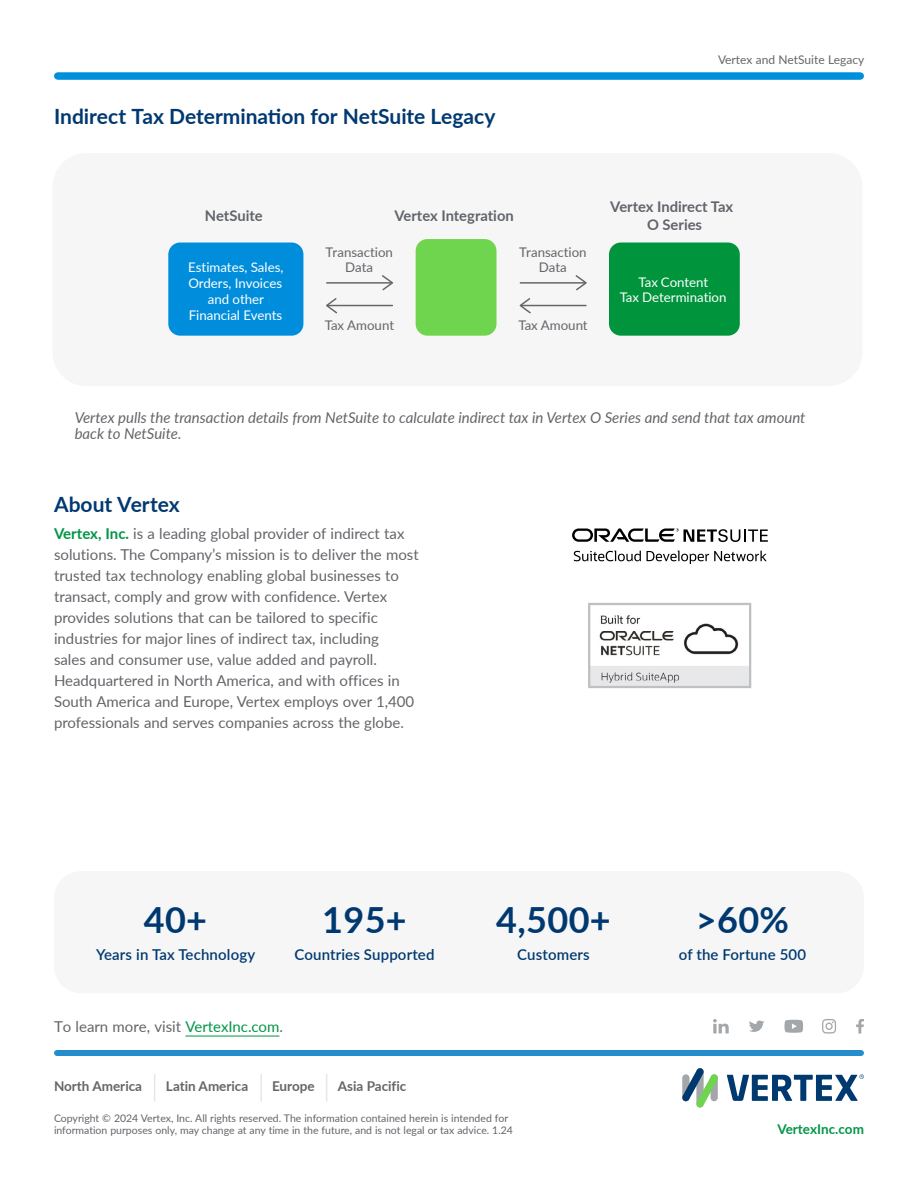
<style>
.page{position:relative;width:918px;height:1188px;background:#fff}
.page>*{position:absolute;margin:0;border:0;box-sizing:border-box;transform-origin:0 0}
.t1{font:700 36px "Lato";letter-spacing:.01em;color:#003970}
.t2{font:700 21px "Lato";color:#003970}
.t3{font:15px/21px "Lato";color:#636569}
.t4{font:italic 15px/16.5px "Lato";color:#636569}
.t5{font:600 15px "Lato";letter-spacing:.01em;color:#003970}
.t6{font:700 14.7px/17.7px "Lato";color:#61646a;text-align:center}
.t7{font:700 13.5px "Lato";color:#636569}
.t8{font:700 13.5px "Lato";color:#009548}
.t9{font:13.35px/15.9px "Lato";color:#fff;text-align:center}
.t10{font:13.35px/14.7px "Lato";color:#636569;text-align:center}
.t11{font:12px "Lato";color:#636569}
.t12{font:10.5px/12.6px "Lato";color:#636569}
.s1{font-weight:700;color:#009548}
.s2{color:#009548}
</style>
<div class="page">
<svg style="left:154px;top:1074px;width:1px;height:27px"></svg>
<hr style="left:260px;top:1074px;width:2px;height:27px;background:#bdc1c4">
<svg style="left:326px;top:1074px;width:1px;height:27px"></svg>
<div style="left:57px;top:1050px;width:804px;height:6px;background:#248dcc"></div>
<hr style="left:185px;top:1036px;width:94px;height:1px;background:#009548">
<svg style="left:856px;top:1019px;width:8px;height:15px"></svg>
<svg style="left:749px;top:1020px;width:15px;height:12px"></svg>
<svg style="left:784px;top:1020px;width:19px;height:13px"></svg>
<svg style="left:713px;top:1019px;width:16px;height:14px"></svg>
<svg style="left:822px;top:1019px;width:14px;height:15px"></svg>
<div style="left:58px;top:72px;width:802px;height:8px;background:#008fdb"></div>
<div style="left:54px;top:871px;width:810px;height:122px;background:#f6f6f6;border-radius:27px"></div>
<svg style="left:682px;top:1068px;width:36px;height:40px"></svg>
<svg style="left:727px;top:1074px;width:137px;height:27px"></svg>
<div style="left:52px;top:153px;width:810px;height:233px;background:#f6f6f6;border-radius:34px"></div>
<div style="left:168px;top:243px;width:135px;height:93px;background:#008edc;border-radius:12px"></div>
<div style="left:609px;top:243px;width:131px;height:93px;background:#00943c;border-radius:12px"></div>
<div style="left:416px;top:239px;width:80px;height:97px;background:#6fd44e;border-radius:12px"></div>
<hr style="left:327px;top:305px;width:65px;height:1px;background:#636569">
<svg style="left:326px;top:298px;width:13px;height:16px"></svg>
<hr style="left:327px;top:282px;width:65px;height:2px;background:#636569">
<svg style="left:381px;top:275px;width:12px;height:16px"></svg>
<hr style="left:521px;top:305px;width:65px;height:1px;background:#636569">
<svg style="left:519px;top:298px;width:13px;height:16px"></svg>
<hr style="left:520px;top:282px;width:65px;height:2px;background:#636569">
<svg style="left:574px;top:275px;width:13px;height:16px"></svg>
<svg style="left:572px;top:528px;width:196px;height:14px"></svg>
<svg style="left:574px;top:551px;width:67px;height:10px"></svg>
<svg style="left:647px;top:551px;width:120px;height:13px"></svg>
<img style="left:591px;top:615px;width:157px;height:70px">
<div style="left:588px;top:603px;width:163px;height:85px;border:2px solid #bec1c3"></div>
<h2 class="t2" style="left:54px;top:101px;width:443px">Indirect Tax Determination for NetSuite Legacy</h2>
<p class="t11" style="left:718px;top:51px;width:148px">Vertex and NetSuite Legacy</p>
<p class="t6" style="left:205px;top:206px;width:59px">NetSuite</p>
<p class="t6" style="left:394px;top:206px;width:121px">Vertex Integration</p>
<p class="t10" style="left:326px;top:244px;width:69px">Transaction<br>Data</p>
<p class="t10" style="left:519px;top:244px;width:69px">Transaction<br>Data</p>
<p class="t9" style="left:188px;top:259px;width:97px">Estimates, Sales,<br>Orders, Invoices and other<br>Financial Events</p>
<p class="t10" style="left:325px;top:317px;width:71px">Tax Amount</p>
<p class="t10" style="left:518px;top:317px;width:71px">Tax Amount</p>
<p class="t6" style="left:610px;top:197px;width:125px">Vertex Indirect Tax<br>O Series</p>
<p class="t9" style="left:620px;top:274px;width:108px;line-height:14.7px">Tax Content<br>Tax Determination</p>
<p class="t4" style="left:75px;top:409px;width:732px">Vertex pulls the transaction details from NetSuite to calculate indirect tax in Vertex O Series and send that tax amount back to NetSuite.</p>
<h2 class="t2" style="left:54px;top:489px;width:127px">About Vertex</h2>
<p class="t3" style="left:54px;top:522px;width:366px"><span class="s1">Vertex, Inc.</span> is a leading global provider of indirect tax solutions. The Company’s mission is to deliver the most trusted tax technology enabling global businesses to transact, comply and grow with confidence. Vertex provides solutions that can be tailored to specific industries for major lines of indirect tax, including<br>sales and consumer use, value added and payroll.<br>Headquartered in North America, and with offices in South America and Europe, Vertex employs over 1,400 professionals and serves companies across the globe.</p>
<h1 class="t1" style="left:144px;top:894px;width:65px">40+</h1>
<h1 class="t1" style="left:322px;top:894px;width:86px">195+</h1>
<h1 class="t1" style="left:496px;top:894px;width:116px">4,500+</h1>
<h1 class="t1" style="left:696px;top:894px;width:95px">&gt;60%</h1>
<p class="t5" style="left:96px;top:944px;width:161px">Years in Tax Technology</p>
<p class="t5" style="left:294px;top:944px;width:142px">Countries Supported</p>
<p class="t5" style="left:517px;top:944px;width:74px">Customers</p>
<p class="t5" style="left:679px;top:944px;width:129px">of the Fortune 500</p>
<p class="t3" style="left:54px;top:1016px;width:230px">To learn more, visit <span class="s2">VertexInc.com</span>.</p>
<p class="t7" style="left:54px;top:1076px;width:90px">North America</p>
<p class="t7" style="left:166px;top:1076px;width:84px">Latin America</p>
<p class="t7" style="left:272px;top:1076px;width:44px">Europe</p>
<p class="t7" style="left:338px;top:1076px;width:70px">Asia Pacific</p>
<p class="t12" style="left:54px;top:1111px;width:461px">Copyright © 2024 Vertex, Inc. All rights reserved. The information contained herein is intended for information purposes only, may change at any time in the future, and is not legal or tax advice. 1.24</p>
<p class="t8" style="left:777px;top:1119px;width:88px">VertexInc.com</p>
</div>
